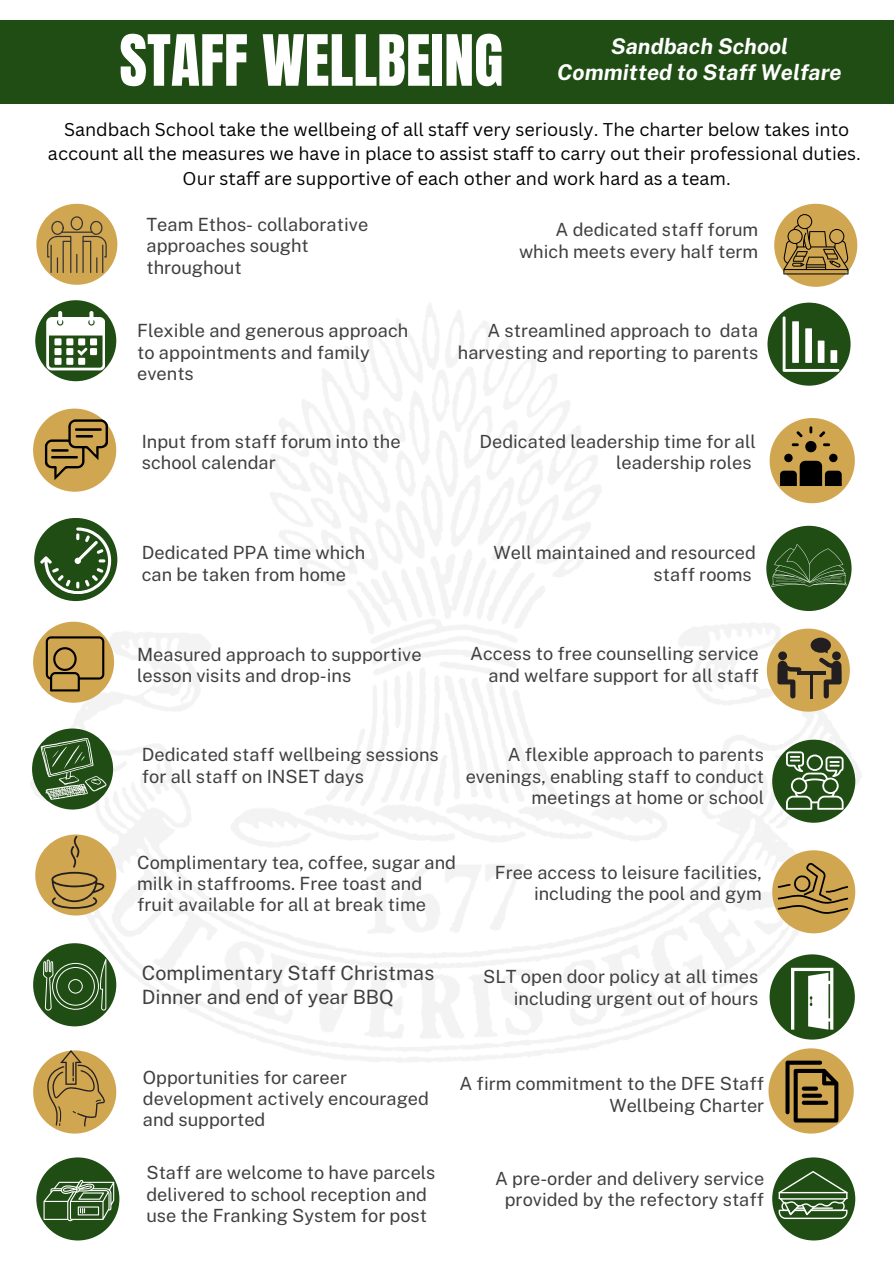
<style>
.page{position:relative;width:894px;height:1264px;background:#fff}
.page>*{position:absolute;margin:0;border:0;box-sizing:border-box;transform-origin:0 0}
.t1{font:60px "Anton";color:#fff}
.t2{font:italic 700 21.75px/25.8px "Public Sans";color:#fff;text-align:center}
.t3{font:19.65px/23.7px "Public Sans";color:#404040}
.t4{font:18.15px/21.3px "Public Sans";color:#404040}
.t5{font:18px/24.8px "Canva Sans";color:#000;text-align:center}
</style>
<div class="page">
<div style="left:0;top:20px;width:893px;height:83px;background:#204d14"></div>
<img style="left:31px;top:300px;width:830px;height:785px">
<div style="left:772px;top:739px;width:83px;height:83px;background:#204d14;border-radius:50%"></div>
<svg style="left:786px;top:751px;width:57px;height:58px"></svg>
<div style="left:767px;top:302px;width:83px;height:83px;background:#204d14;border-radius:50%"></div>
<svg style="left:782px;top:316px;width:57px;height:55px"></svg>
<div style="left:768px;top:1048px;width:85px;height:85px;background:#d1a650;border-radius:50%"></div>
<svg style="left:785px;top:1060px;width:53px;height:62px"></svg>
<div style="left:769px;top:954px;width:85px;height:85px;background:#204d14;border-radius:50%"></div>
<svg style="left:791px;top:967px;width:42px;height:62px"></svg>
<div style="left:766px;top:526px;width:85px;height:85px;background:#204d14;border-radius:50%"></div>
<svg style="left:771px;top:544px;width:75px;height:42px"></svg>
<div style="left:766px;top:628px;width:83px;height:83px;background:#d1a650;border-radius:50%"></div>
<svg style="left:777px;top:651px;width:24px;height:47px"></svg>
<svg style="left:810px;top:637px;width:31px;height:61px"></svg>
<hr style="left:797px;top:672px;width:28px;height:3px;background:#231f20">
<hr style="left:809px;top:672px;width:3px;height:26px;background:#231f20">
<div style="left:769px;top:418px;width:85px;height:85px;background:#d1a650;border-radius:50%"></div>
<svg style="left:779px;top:426px;width:62px;height:60px"></svg>
<div style="left:774px;top:204px;width:83px;height:83px;background:#d1a650;border-radius:50%"></div>
<svg style="left:783px;top:214px;width:65px;height:60px"></svg>
<div style="left:772px;top:850px;width:83px;height:83px;background:#d1a650;border-radius:50%"></div>
<svg style="left:777px;top:862px;width:71px;height:52px"></svg>
<div style="left:772px;top:1157px;width:83px;height:83px;background:#204d14;border-radius:50%"></div>
<svg style="left:778px;top:1170px;width:69px;height:48px"></svg>
<div style="left:36px;top:1157px;width:83px;height:83px;background:#204d14;border-radius:50%"></div>
<svg style="left:43px;top:1179px;width:71px;height:42px"></svg>
<div style="left:36px;top:204px;width:81px;height:81px;background:#d1a650;border-radius:50%"></div>
<svg style="left:47px;top:216px;width:60px;height:57px"></svg>
<div style="left:35px;top:300px;width:81px;height:81px;background:#204d14;border-radius:50%"></div>
<svg style="left:46px;top:311px;width:59px;height:59px"></svg>
<div style="left:34px;top:518px;width:83px;height:83px;background:#204d14;border-radius:50%"></div>
<svg style="left:40px;top:527px;width:71px;height:67px"></svg>
<div style="left:33px;top:408px;width:83px;height:83px;background:#d1a650;border-radius:50%"></div>
<svg style="left:45px;top:419px;width:63px;height:61px"></svg>
<div style="left:33px;top:621px;width:81px;height:81px;background:#d1a650;border-radius:50%"></div>
<svg style="left:46px;top:636px;width:58px;height:55px"></svg>
<div style="left:32px;top:728px;width:81px;height:81px;background:#204d14;border-radius:50%"></div>
<svg style="left:41px;top:738px;width:65px;height:62px"></svg>
<div style="left:33px;top:943px;width:83px;height:83px;background:#204d14;border-radius:50%"></div>
<svg style="left:43px;top:959px;width:63px;height:51px"></svg>
<div style="left:33px;top:1050px;width:83px;height:83px;background:#d1a650;border-radius:50%"></div>
<svg style="left:46px;top:1050px;width:59px;height:76px"></svg>
<div style="left:35px;top:834px;width:81px;height:81px;background:#d1a650;border-radius:50%"></div>
<svg style="left:51px;top:835px;width:53px;height:73px"></svg>
<h1 class="t1" style="left:119px;top:17px;width:385px">STAFF WELLBEING</h1>
<h2 class="t5" style="left:48px;top:116px;width:814px">Sandbach School take the wellbeing of all staff very seriously. The charter below takes into account all the measures we have in place to assist staff to carry out their professional duties.</h2>
<p class="t5" style="left:182px;top:166px;width:549px">Our staff are supportive of each other and work hard as a team.</p>
<p class="t2" style="left:557px;top:33px;width:286px">Sandbach School<br>Committed to Staff Welfare</p>
<p class="t4" style="left:146px;top:214px;width:223px">Team Ethos- collaborative approaches sought throughout</p>
<p class="t4" style="left:137px;top:320px;width:272px">Flexible and generous approach to appointments and family events</p>
<p class="t4" style="left:142px;top:430px;width:260px">Input from staff forum into the school calendar</p>
<p class="t4" style="left:519px;top:219px;width:241px;text-align:right">A dedicated staff forum which meets every half term</p>
<p class="t4" style="left:458px;top:320px;width:302px;text-align:right">A streamlined approach to data harvesting and reporting to parents</p>
<p class="t4" style="left:479px;top:430px;width:278px;text-align:right">Dedicated leadership time for all leadership roles</p>
<p class="t4" style="left:142px;top:542px;width:225px">Dedicated PPA time which can be taken from home</p>
<p class="t4" style="left:493px;top:542px;width:264px;text-align:right">Well maintained and resourced staff rooms</p>
<p class="t4" style="left:137px;top:644px;width:286px">Measured approach to supportive lesson visits and drop-ins</p>
<p class="t4" style="left:470px;top:643px;width:290px;text-align:right">Access to free counselling service and welfare support for all staff</p>
<p class="t4" style="left:142px;top:744px;width:298px">Dedicated staff wellbeing sessions for all staff on INSET days</p>
<p class="t4" style="left:465px;top:744px;width:300px;text-align:right">A flexible approach to parents evenings, enabling staff to conduct meetings at home or school</p>
<p class="t4" style="left:137px;top:851px;width:320px">Complimentary tea, coffee, sugar and milk in staffrooms. Free toast and fruit available for all at break time</p>
<p class="t3" style="left:142px;top:961px;width:294px">Complimentary Staff Christmas<br>Dinner and end of year BBQ</p>
<p class="t4" style="left:495px;top:861px;width:268px;text-align:right">Free access to leisure facilities, including the pool and gym</p>
<p class="t4" style="left:483px;top:966px;width:276px;text-align:right">SLT open door policy at all times including urgent out of hours</p>
<p class="t4" style="left:143px;top:1066px;width:287px">Opportunities for career development actively encouraged and supported</p>
<p class="t4" style="left:146px;top:1161px;width:290px">Staff are welcome to have parcels delivered to school reception and use the Franking System for post</p>
<p class="t4" style="left:459px;top:1073px;width:306px;text-align:right">A firm commitment to the DFE Staff<br>Wellbeing Charter</p>
<p class="t4" style="left:495px;top:1167px;width:270px;text-align:center">A pre-order and delivery service provided by the refectory staff</p>
</div>
